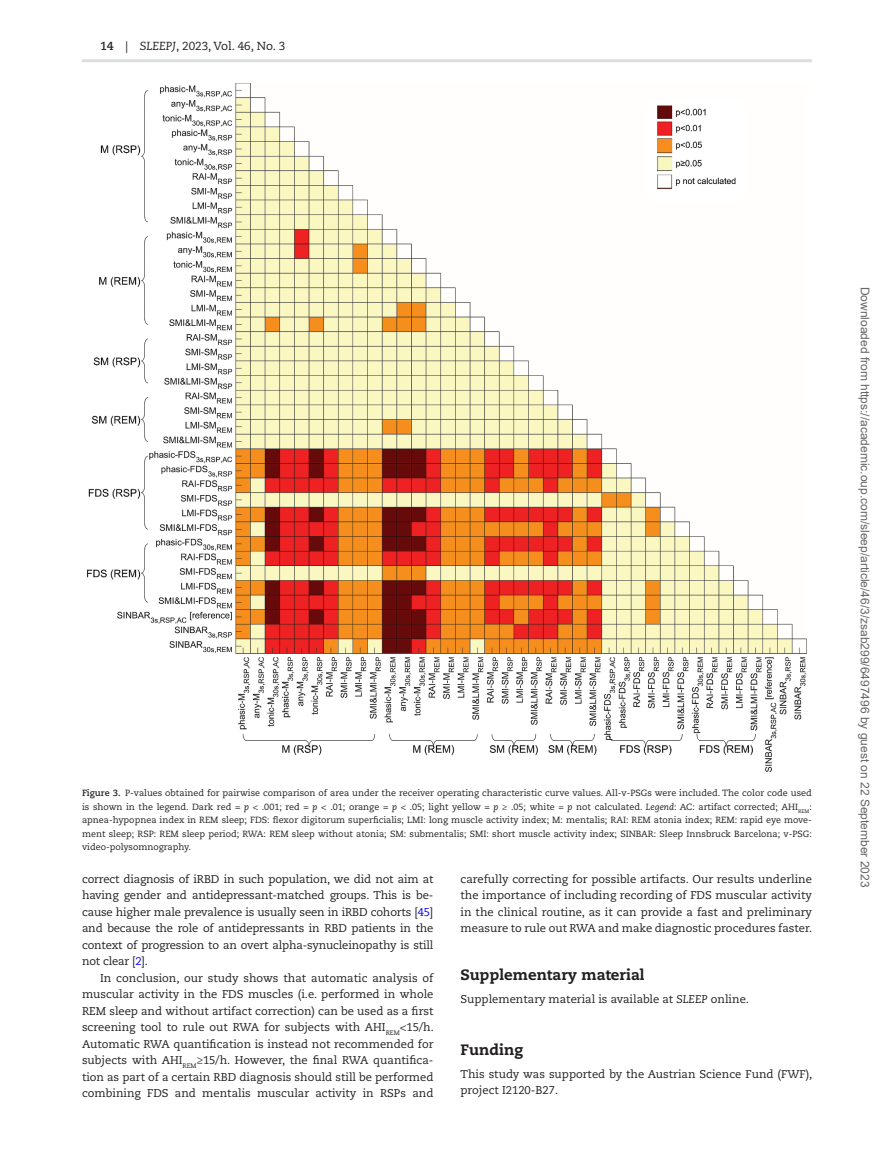
<style>
.page{position:relative;width:894px;height:1174px;background:#fff}
.page>*{position:absolute;margin:0;border:0;box-sizing:border-box;transform-origin:0 0}
.t1{font:800 15px "Caecilia LT Std";color:#231f20}
.t2{font:12px "Arial";color:#666}
.t3{font:11.7px "Caecilia LT Std";color:#231f20}
.t4{font:11.25px/16.5px "Caecilia LT Std";color:#231f20;text-align:justify}
.t5{font:9px/13.5px "Caecilia LT Std";color:#231f20;text-align:justify}
.s1{font-weight:700}
.s2{font-style:italic}
.s3{color:#00f}
</style>
<div class="page">
<hr style="left:82px;top:59px;width:729px;height:3px;background:#dcdddf">
<img style="left:87px;top:83px;width:720px;height:689px">
<p class="t3" style="left:100px;top:39px;width:187px"><span class="s1">14</span> | <span class="s2">SLEEPJ</span>, 2023, Vol. 46, No. 3</p>
<p class="t5" style="left:82px;top:787px;width:731px"><span class="s1">Figure 3.</span> P-values obtained for pairwise comparison of area under the receiver operating characteristic curve values. All-v-PSGs were included. The color code used is shown in the legend. Dark red = <span class="s2">p</span> &lt; .001; red = <span class="s2">p</span> &lt; .01; orange = <span class="s2">p</span> &lt; .05; light yellow = <span class="s2">p</span> ≥ .05; white = <span class="s2">p</span> not calculated. <span class="s2">Legend</span>: AC: artifact corrected; AHI<sub>REM</sub>: apnea-hypopnea index in REM sleep; FDS: flexor digitorum superficialis; LMI: long muscle activity index; M: mentalis; RAI: REM atonia index; REM: rapid eye move&shy;ment sleep; RSP: REM sleep period; RWA: REM sleep without atonia; SM: submentalis; SMI: short muscle activity index; SINBAR: Sleep Innsbruck Barcelona; v-PSG: video-polysomnography.</p>
<p class="t4" style="left:82px;top:871px;width:353px">correct diagnosis of iRBD in such population, we did not aim at having gender and antidepressant-matched groups. This is be&shy;cause higher male prevalence is usually seen in iRBD cohorts [<span class="s3">45</span>] and because the role of antidepressants in RBD patients in the context of progression to an overt alpha-synucleinopathy is still not clear [<span class="s3">2</span>].</p>
<p class="t4" style="left:82px;top:970px;width:353px;text-indent:18px">In conclusion, our study shows that automatic analysis of muscular activity in the FDS muscles (i.e. performed in whole REM sleep and without artifact correction) can be used as a first screening tool to rule out RWA for subjects with AHI<sub>REM</sub>&lt;15/h.<br>Automatic RWA quantification is instead not recommended for subjects with AHI<sub>REM</sub>≥15/h. However, the final RWA quantifica&shy;tion as part of a certain RBD diagnosis should still be performed combining FDS and mentalis muscular activity in RSPs and</p>
<p class="t4" style="left:460px;top:871px;width:353px">carefully correcting for possible artifacts. Our results underline the importance of including recording of FDS muscular activity in the clinical routine, as it can provide a fast and preliminary measure to rule out RWA and make diagnostic procedures faster.</p>
<h1 class="t1" style="left:460px;top:966px;width:186px">Supplementary material</h1>
<p class="t4" style="left:460px;top:991px;width:290px">Supplementary material is available at <span class="s2">SLEEP</span> online.</p>
<h1 class="t1" style="left:460px;top:1041px;width:64px">Funding</h1>
<p class="t4" style="left:460px;top:1066px;width:353px">This study was supported by the Austrian Science Fund (FWF), project I2120-B27.</p>
<p class="t2" style="left:869px;top:287px;width:602px;rotate:90deg">Downloaded from https://academic.oup.com/sleep/article/46/3/zsab299/6497496 by guest on 22 September 2023</p>
</div>
